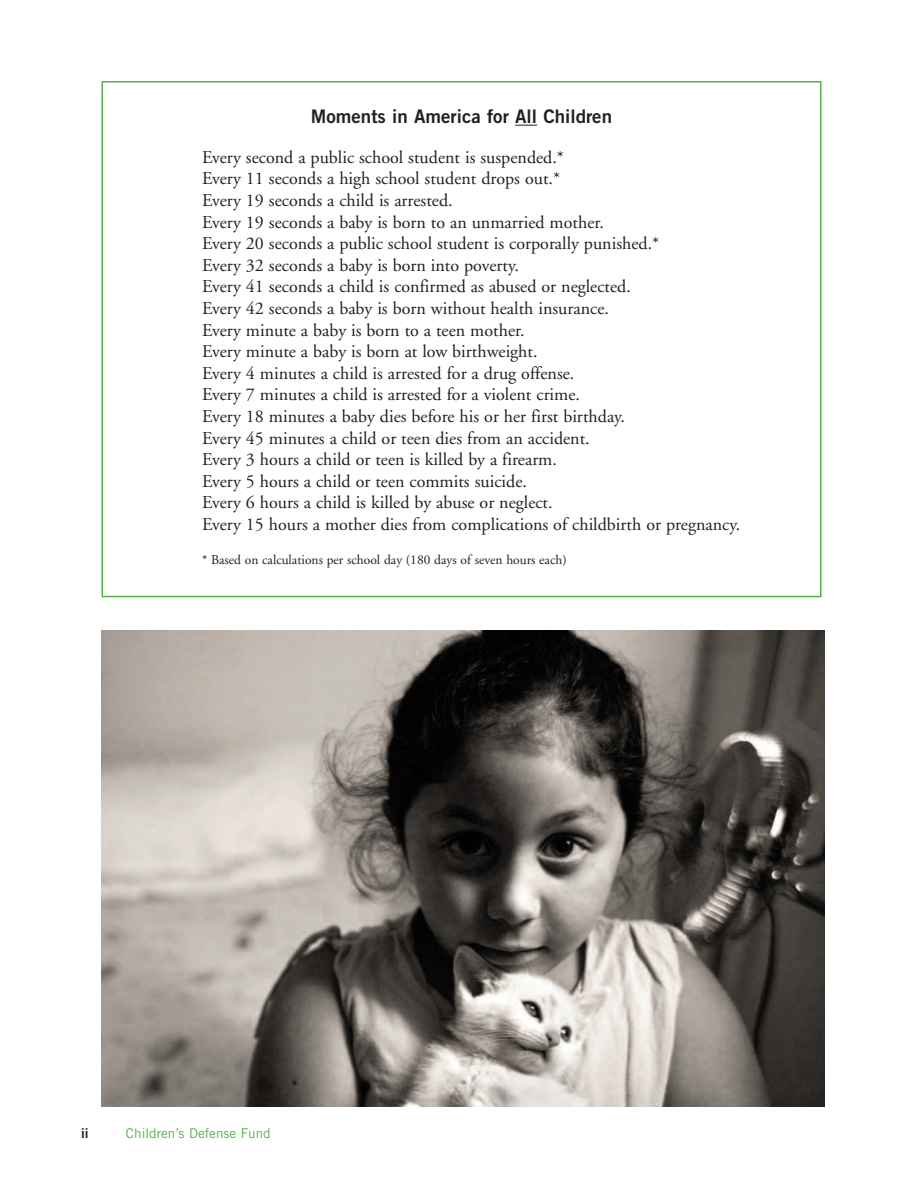
<style>
.page{position:relative;width:918px;height:1188px;background:#fff}
.page>*{position:absolute;margin:0;border:0;box-sizing:border-box;transform-origin:0 0}
.t1{font:18.75px "Trade Gothic Bold Two";color:#231f20}
.t2{font:18px/21.6px "Adobe Garamond";color:#231f20}
.t3{font:13.5px "Adobe Garamond";color:#231f20}
.t4{font:13.5px "Trade Gothic";color:#53b247}
.t5{font:13.5px "Trade Gothic Bold Two";color:#231f20}
</style>
<div class="page">
<svg style="left:515px;top:125px;width:22px;height:1px"></svg>
<img style="left:101px;top:630px;width:724px;height:477px">
<p class="t1" style="left:311px;top:110px;width:303px">Moments in America for All Children</p>
<p class="t2" style="left:202px;top:148px;width:540px">Every second a public school student is suspended.*<br>Every 11 seconds a high school student drops out.*<br>Every 19 seconds a child is arrested.<br>Every 19 seconds a baby is born to an unmarried mother.<br>Every 20 seconds a public school student is corporally punished.*<br>Every 32 seconds a baby is born into poverty.<br>Every 41 seconds a child is confirmed as abused or neglected.<br>Every 42 seconds a baby is born without health insurance.<br>Every minute a baby is born to a teen mother.<br>Every minute a baby is born at low birthweight.<br>Every 4 minutes a child is arrested for a drug offense.<br>Every 7 minutes a child is arrested for a violent crime.<br>Every 18 minutes a baby dies before his or her first birthday.<br>Every 45 minutes a child or teen dies from an accident.<br>Every 3 hours a child or teen is killed by a firearm.<br>Every 5 hours a child or teen commits suicide.<br>Every 6 hours a child is killed by abuse or neglect.<br>Every 15 hours a mother dies from complications of childbirth or pregnancy.</p>
<p class="t3" style="left:202px;top:554px;width:366px">* Based on calculations per school day (180 days of seven hours each)</p>
<p class="t5" style="left:81px;top:1129px;width:9px">ii</p>
<p class="t4" style="left:126px;top:1129px;width:146px">Children’s Defense Fund</p>
</div>
